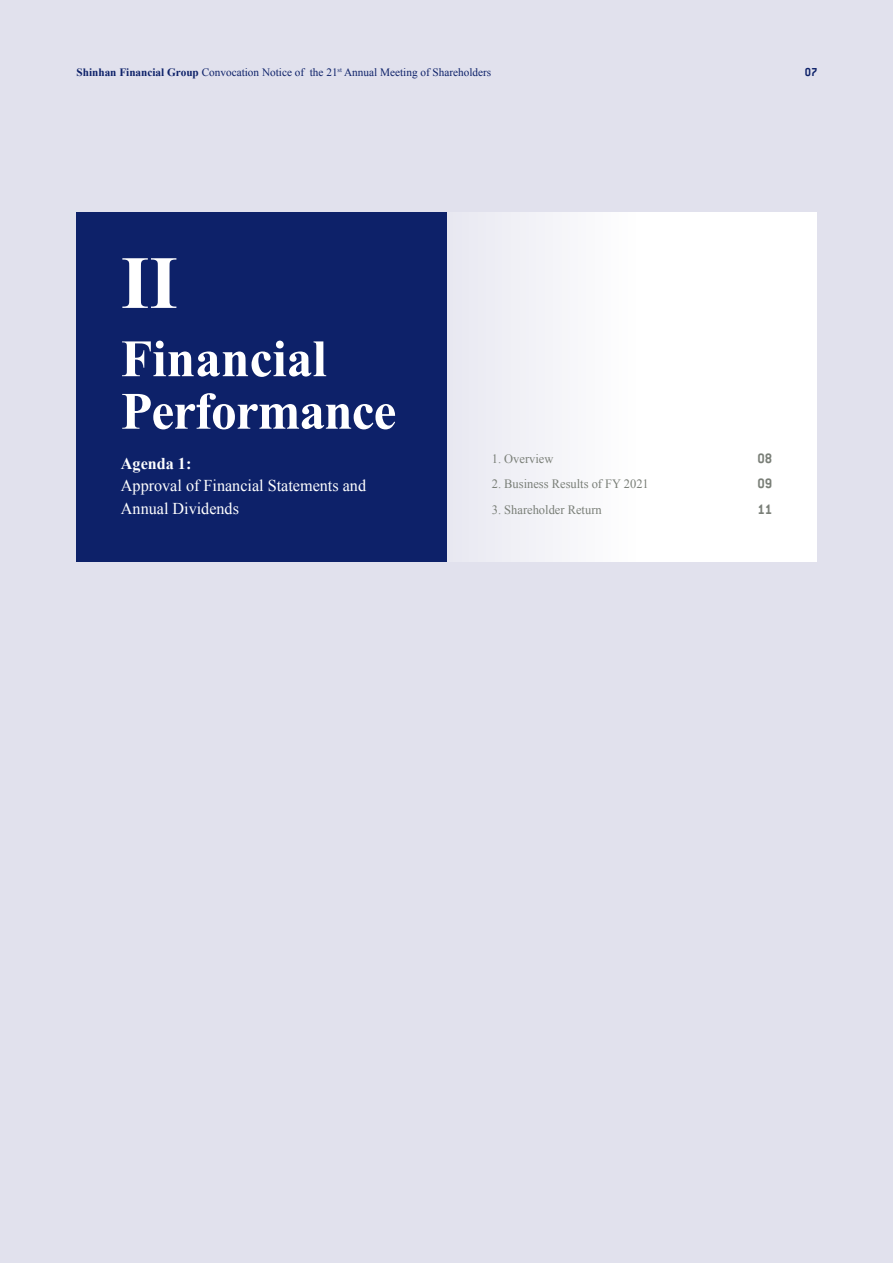
<style>
.page{position:relative;width:893px;height:1263px;background:#e1e1ed}
.page>*{position:absolute;margin:0;border:0;box-sizing:border-box;transform-origin:0 0}
.t1{font:700 75px "Times New Roman";color:#fff}
.t2{font:700 52.5px/52.5px "Times New Roman";letter-spacing:-.02em;color:#fff}
.t3{font:16.5px "Times New Roman";color:#fff}
.t4{font:700 16.5px "Times New Roman";color:#fff}
.t5{font:700 15px "Conduit ITC";color:#7a7f78}
.t6{font:12.75px "Times New Roman";color:#7a7f78}
.t7{font:700 12.75px "Conduit ITC";color:#0d2169}
.t8{font:11.25px "Times New Roman";color:#0d2169}
.s1{font-weight:700}
</style>
<div class="page">
<svg style="left:446px;top:212px;width:371px;height:349px;fill:#fefefe"></svg>
<div style="left:76px;top:212px;width:370px;height:349px;background:#0d2169"></div>
<p class="t8" style="left:77px;top:64px;width:416px"><span class="s1">Shinhan Financial Group</span> Convocation Notice of the 21<sup>st</sup> Annual Meeting of Shareholders</p>
<p class="t7" style="left:805px;top:65px;width:14px">07</p>
<p class="t1" style="left:121px;top:229px;width:59px">II</p>
<p class="t2" style="left:121px;top:331px;width:277px">Financial<br>Performance</p>
<p class="t4" style="left:121px;top:451px;width:72px">Agenda 1:</p>
<p class="t3" style="left:121px;top:474px;width:247px">Approval of Financial Statements and</p>
<p class="t3" style="left:121px;top:496px;width:120px">Annual Dividends</p>
<p class="t6" style="left:492px;top:449px;width:63px">1. Overview</p>
<p class="t5" style="left:757px;top:449px;width:16px">08</p>
<p class="t6" style="left:492px;top:475px;width:159px">2. Business Results of FY 2021</p>
<p class="t5" style="left:757px;top:475px;width:16px">09</p>
<p class="t6" style="left:492px;top:500px;width:112px">3. Shareholder Return</p>
<p class="t5" style="left:757px;top:500px;width:16px">11</p>
</div>
